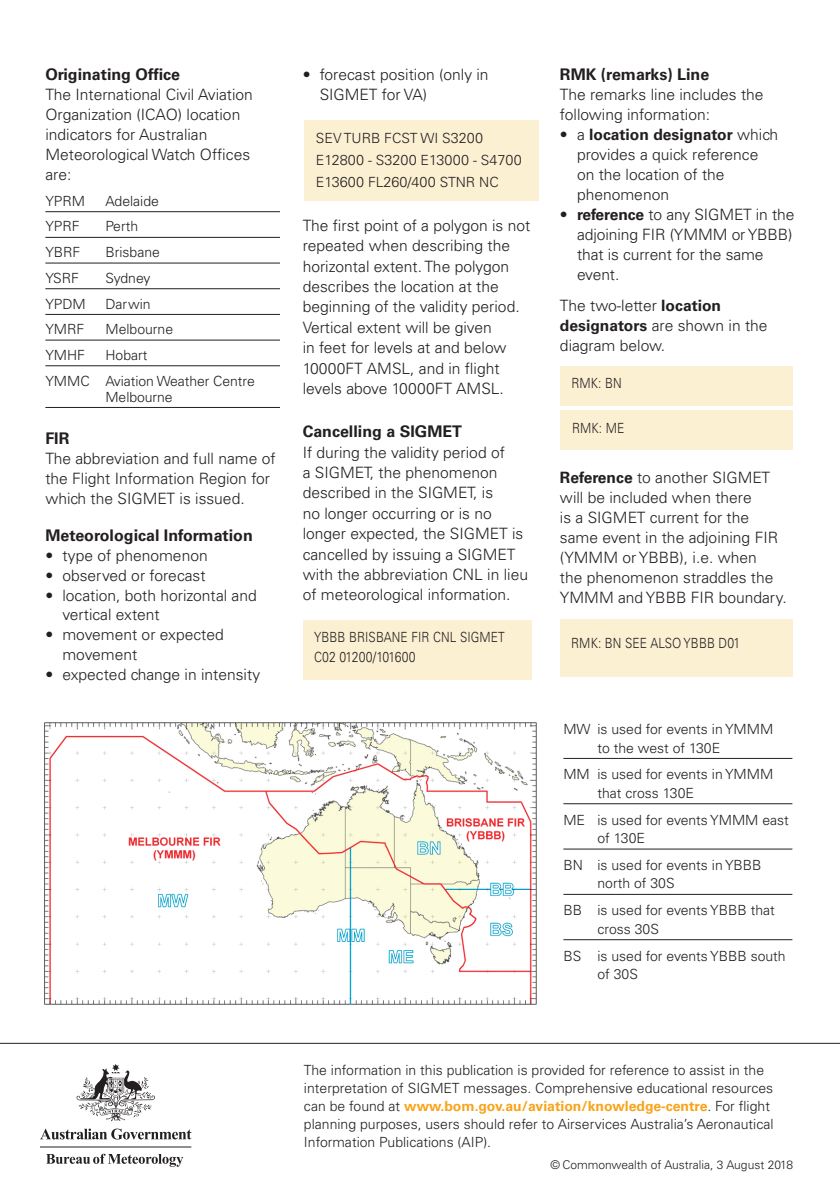
<style>
.page{position:relative;width:840px;height:1191px;background:#fff}
.page>*{position:absolute;margin:0;border:0;box-sizing:border-box;transform-origin:0 0}
.t1{font:700 16px "Univers";color:#231f20}
.t2{font:300 15.6px/20px "Univers";color:#231f20}
.t3{font:300 14.4px/22px "Univers";color:#231f20}
.t4{font:300 14.4px "Univers";color:#231f20;scale:.85 1}
.t5{font:300 14px/18.4px "Univers";color:#231f20}
.t6{font:700 14px "Univers CE";color:#f9a31b}
.t7{font:300 14px "Univers";color:#231f20;scale:.85 1}
.t8{font:300 12px "Univers";color:#231f20}
.s1{font-size:14.4px}
.s2{font-size:14px}
.s3{font-weight:700}
.s4{font-family:"Univers CE";font-weight:700}
.s5{font-family:"Univers";font-weight:300;color:#231f20}
</style>
<div class="page">
<hr style="left:45px;top:211px;width:235px;height:1px;background:#231f20">
<hr style="left:45px;top:237px;width:235px;height:1px;background:#231f20">
<hr style="left:45px;top:263px;width:235px;height:1px;background:#231f20">
<hr style="left:45px;top:288px;width:235px;height:1px;background:#231f20">
<hr style="left:45px;top:314px;width:235px;height:1px;background:#231f20">
<hr style="left:45px;top:340px;width:235px;height:1px;background:#231f20">
<hr style="left:45px;top:365px;width:235px;height:1px;background:#231f20">
<hr style="left:45px;top:407px;width:235px;height:1px;background:#231f20">
<hr style="left:0;top:1042px;width:839px;height:1px;background:#231f20">
<svg style="left:76px;top:1064px;width:79px;height:57px"></svg>
<hr style="left:40px;top:1146px;width:151px;height:1px;background:#231f20">
<svg style="left:46px;top:1153px;width:137px;height:13px"></svg>
<svg style="left:40px;top:1128px;width:151px;height:11px"></svg>
<div style="left:304px;top:120px;width:234px;height:80px;background:#fcf0d3"></div>
<hr style="left:563px;top:758px;width:229px;height:1px;background:#231f20">
<hr style="left:563px;top:803px;width:229px;height:1px;background:#231f20">
<hr style="left:563px;top:848px;width:229px;height:1px;background:#231f20">
<hr style="left:563px;top:894px;width:229px;height:1px;background:#231f20">
<hr style="left:563px;top:939px;width:229px;height:1px;background:#231f20">
<div style="left:559px;top:366px;width:233px;height:39px;background:#fcf0d3"></div>
<div style="left:302px;top:620px;width:229px;height:59px;background:#fcf0d3"></div>
<div style="left:560px;top:410px;width:232px;height:39px;background:#fcf0d3"></div>
<div style="left:559px;top:620px;width:233px;height:57px;background:#fcf0d3"></div>
<img style="left:44px;top:722px;width:493px;height:283px">
<p class="t1" style="left:45px;top:65px;width:136px">Originating Office</p>
<p class="t2" style="left:45px;top:85px;width:209px">The International Civil Aviation<br>Organization (ICAO) location indicators for Australian<br>Meteorological Watch Offices are:</p>
<p class="t5" style="left:45px;top:192px;width:41px">YPRM</p>
<p class="t5" style="left:105px;top:192px;width:55px">Adelaide</p>
<p class="t5" style="left:45px;top:217px;width:36px">YPRF</p>
<p class="t5" style="left:105px;top:217px;width:34px">Perth</p>
<p class="t5" style="left:45px;top:243px;width:37px">YBRF</p>
<p class="t5" style="left:105px;top:243px;width:56px">Brisbane</p>
<p class="t5" style="left:45px;top:269px;width:35px">YSRF</p>
<p class="t5" style="left:105px;top:269px;width:46px">Sydney</p>
<p class="t5" style="left:45px;top:294px;width:42px">YPDM</p>
<p class="t5" style="left:105px;top:294px;width:47px">Darwin</p>
<p class="t5" style="left:45px;top:320px;width:40px">YMRF</p>
<p class="t5" style="left:105px;top:320px;width:69px">Melbourne</p>
<p class="t5" style="left:45px;top:346px;width:41px">YMHF</p>
<p class="t5" style="left:45px;top:342px;width:211px;line-height:25.6px;text-indent:60px">Hobart<br>YMMC Aviation Weather Centre</p>
<p class="t5" style="left:105px;top:387px;width:69px">Melbourne</p>
<p class="t1" style="left:45px;top:429px;width:26px">FIR</p>
<p class="t2" style="left:45px;top:449px;width:231px">The abbreviation and full name of the Flight Information Region for which the SIGMET is issued.</p>
<p class="t1" style="left:45px;top:526px;width:209px">Meteorological Information</p>
<p class="t2" style="left:45px;top:545px;width:164px">• type of phenomenon</p>
<p class="t2" style="left:45px;top:565px;width:162px">• observed or forecast</p>
<p class="t2" style="left:62px;top:585px;width:196px;text-indent:-17px">• location, both horizontal and vertical extent</p>
<p class="t2" style="left:62px;top:625px;width:163px;text-indent:-17px">• movement or expected movement</p>
<p class="t2" style="left:45px;top:664px;width:216px">• expected change in intensity</p>
<p class="t2" style="left:319px;top:65px;width:170px;text-indent:-17px">• forecast position (only in<br>SIGMET for VA)</p>
<p class="t5" style="left:316px;top:129px;width:169px">SEV TURB FCST WI S<span class="s1">3200</span></p>
<p class="t3" style="left:316px;top:149px;width:207px"><span class="s2">E</span>12800 <span class="s2">- S</span>3200 <span class="s2">E</span>13000 <span class="s2">- S</span>4700<br><span class="s2">E</span>13600 <span class="s2">FL</span>260<span class="s2">/</span>400 <span class="s2">STNR NC</span></p>
<p class="t2" style="left:302px;top:215px;width:229px">The first point of a polygon is not repeated when describing the horizontal extent. The polygon describes the location at the beginning of the validity period.<br>Vertical extent will be given<br>in feet for levels at and below<br>10000FT AMSL, and in flight levels above 10000FT AMSL.</p>
<p class="t1" style="left:302px;top:422px;width:161px">Cancelling a SIGMET</p>
<p class="t2" style="left:302px;top:442px;width:227px">If during the validity period of<br>a SIGMET, the phenomenon described in the SIGMET, is<br>no longer occurring or is no longer expected, the SIGMET is cancelled by issuing a SIGMET with the abbreviation CNL in lieu of meteorological information.</p>
<p class="t7" style="left:314px;top:629px;width:226px">YBBB BRISBANE FIR CNL SIGMET</p>
<p class="t4" style="left:314px;top:648px;width:121px"><span class="s2">C</span>02 01200/101600</p>
<p class="t1" style="left:559px;top:65px;width:151px">RMK (remarks) Line</p>
<p class="t2" style="left:559px;top:85px;width:205px">The remarks line includes the following information:</p>
<p class="t2" style="left:576px;top:125px;width:202px;text-indent:-17px">• a <span class="s3">location designato</span><span class="s4">r</span> which provides a quick reference on the location of the phenomenon</p>
<p class="t2" style="left:576px;top:205px;width:219px;text-indent:-17px">• <span class="s4">reference</span> to any SIGMET in the adjoining FIR (YMMM or YBBB) that is current for the same event.</p>
<p class="t2" style="left:559px;top:296px;width:209px">The two-letter <span class="s4">location designators</span> are shown in the diagram below.</p>
<p class="t7" style="left:571px;top:375px;width:61px">RMK: BN</p>
<p class="t7" style="left:571px;top:420px;width:63px">RMK: ME</p>
<p class="t2" style="left:559px;top:467px;width:228px"><span class="s3">Reference</span> to another SIGMET will be included when there<br>is a SIGMET current for the same event in the adjoining FIR (YMMM or YBBB), i.e. when<br>the phenomenon straddles the<br>YMMM and YBBB FIR boundary.</p>
<p class="t7" style="left:571px;top:635px;width:200px">RMK: BN SEE ALSO YBBB D<span class="s1">01</span></p>
<p class="t5" style="left:597px;top:720px;width:177px;text-indent:-34px">MW is used for events in YMMM to the west of 130E</p>
<p class="t5" style="left:597px;top:765px;width:177px;text-indent:-34px">MM is used for events in YMMM that cross 130E</p>
<p class="t5" style="left:597px;top:810px;width:193px;text-indent:-34px">ME is used for events YMMM east of 130E</p>
<p class="t5" style="left:597px;top:856px;width:165px;text-indent:-34px">BN is used for events in YBBB north of 30S</p>
<p class="t5" style="left:597px;top:901px;width:179px;text-indent:-34px">BB is used for events YBBB that cross 30S</p>
<p class="t5" style="left:597px;top:946px;width:190px;text-indent:-34px">BS is used for events YBBB south of 30S</p>
<p class="t5" style="left:304px;top:1061px;width:470px">The information in this publication is provided for reference to assist in the interpretation of SIGMET messages. Comprehensive educational resources</p>
<p class="t6" style="left:304px;top:1097px;width:467px"><span class="s5">can be found at</span> www.bom.gov.au/aviation/knowledge-centre<span class="s5">. For flight</span></p>
<p class="t5" style="left:304px;top:1115px;width:470px">planning purposes, users should refer to Airservices Australia’s Aeronautical<br>Information Publications (AIP).</p>
<p class="t8" style="left:550px;top:1157px;width:244px">© Commonwealth of Australia, 3 August 2018</p>
</div>
